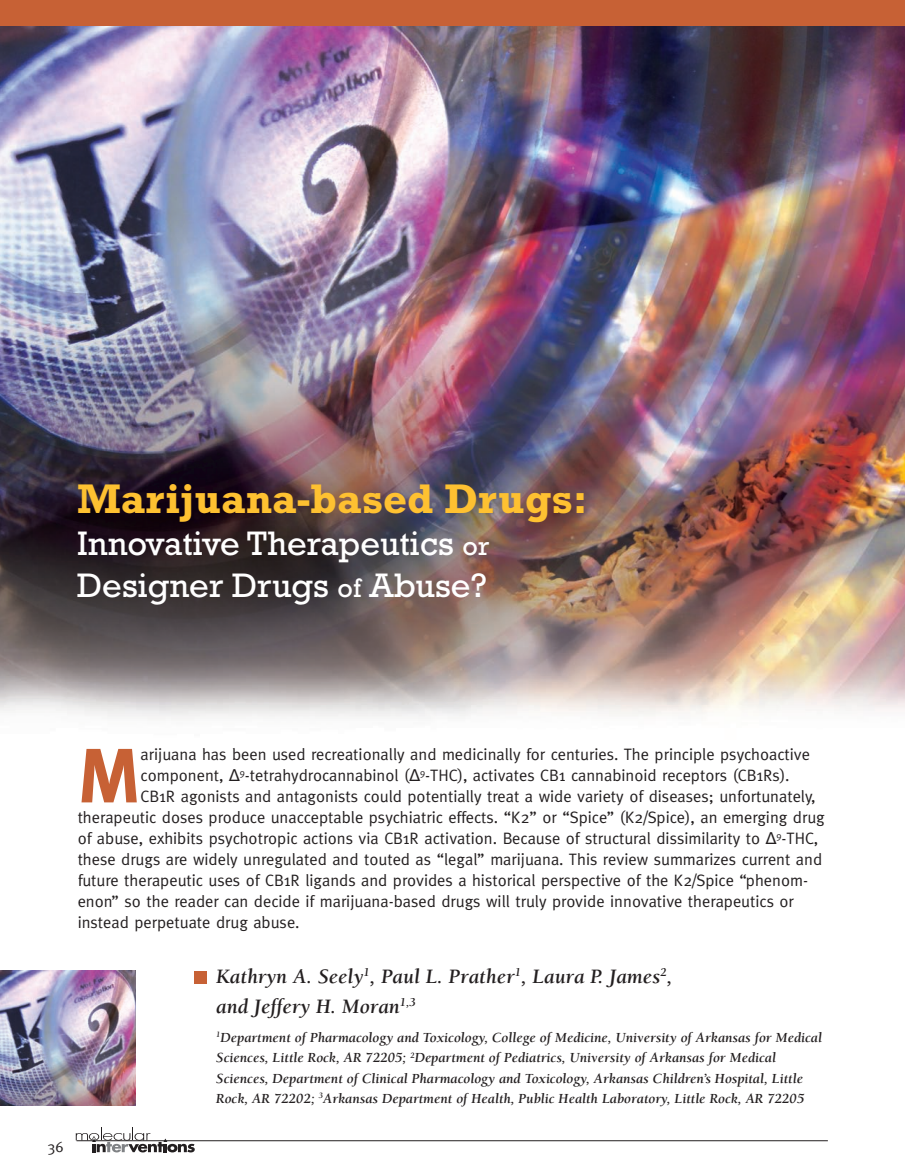
<style>
.page{position:relative;width:905px;height:1175px;background:#fff}
.page>*{position:absolute;margin:0;border:0;box-sizing:border-box;transform-origin:0 0}
.t1{font:700 76.95px "Meta";color:#c76135}
.t2{font:700 42px "Rockwell";color:#fec131}
.t3{font:34.5px/42px "Rockwell";color:#fff}
.t4{font:italic 700 21px/30px "Berkeley";color:#231f20}
.t5{font:16.5px "Meta";color:#231f20}
.t6{font:15px "Meta";color:#231f20}
.t7{font:italic 700 14.25px/20.2px "Berkeley";color:#231f20}
.s1{font-size:27px}
.s2{font-family:"Helvetica Neue"}
</style>
<div class="page">
<svg style="left:76px;top:1127px;width:119px;height:25px"></svg>
<hr style="left:77px;top:1140px;width:750px;height:1px;background:#231f20">
<div style="left:194px;top:971px;width:12px;height:12px;background:#c76135"></div>
<img style="left:0;top:971px;width:135px;height:135px">
<img style="left:0;top:25px;width:904px;height:694px">
<div style="left:0;top:0;width:904px;height:25px;background:#c76135"></div>
<h2 class="t2" style="left:77px;top:474px;width:512px">Marijuana-based Drugs:</h2>
<h3 class="t3" style="left:77px;top:522px;width:413px">Innovative Therapeutics <span class="s1">or<br></span>Designer Drugs <span class="s1">of</span> Abuse?</h3>
<p class="t6" style="left:47px;top:1137px;width:18px">36</p>
<h1 class="t1" style="left:78px;top:730px;width:64px">M</h1>
<p class="t5" style="left:141px;top:745px;width:670px">arijuana has been used recreationally and medicinally for centuries. The principle psychoactive</p>
<p class="t5" style="left:141px;top:766px;width:650px">component, <span class="s2">∆</span><sup>9</sup>-tetrahydrocannabinol (<span class="s2">∆</span><sup>9</sup>-THC), activates CB1 cannabinoid receptors (CB1Rs).</p>
<p class="t5" style="left:141px;top:787px;width:676px">CB1R agonists and antagonists could potentially treat a wide variety of diseases; unfortunately,</p>
<p class="t5" style="left:78px;top:808px;width:748px">therapeutic doses produce unacceptable psychiatric effects. “K2” or “Spice” (K2/Spice), an emerging drug</p>
<p class="t5" style="left:78px;top:829px;width:742px">of abuse, exhibits psychotropic actions via CB1R activation. Because of structural dissimilarity to <span class="s2">∆</span><sup>9</sup>-THC,</p>
<p class="t5" style="left:78px;top:850px;width:746px">these drugs are widely unregulated and touted as “legal” marijuana. This review summarizes current and</p>
<p class="t5" style="left:78px;top:871px;width:732px">future therapeutic uses of CB1R ligands and provides a historical perspective of the K2/Spice “phenom-</p>
<p class="t5" style="left:78px;top:892px;width:717px">enon” so the reader can decide if marijuana-based drugs will truly provide innovative therapeutics or</p>
<p class="t5" style="left:78px;top:913px;width:223px">instead perpetuate drug abuse.</p>
<p class="t4" style="left:216px;top:961px;width:457px">Kathryn A. Seely<sup>1</sup>, Paul L. Prather<sup>1</sup>, Laura P. James<sup>2</sup>, and Jeffery H. Moran<sup>1,3</sup></p>
<p class="t7" style="left:216px;top:1027px;width:607px"><sup>1</sup>Department of Pharmacology and Toxicology, College of Medicine, University of Arkansas for Medical Sciences, Little Rock, AR 72205; <sup>2</sup>Department of Pediatrics, University of Arkansas for Medical Sciences, Department of Clinical Pharmacology and Toxicology, Arkansas Children’s Hospital, Little Rock, AR 72202; <sup>3</sup>Arkansas Department of Health, Public Health Laboratory, Little Rock, AR 72205</p>
</div>
